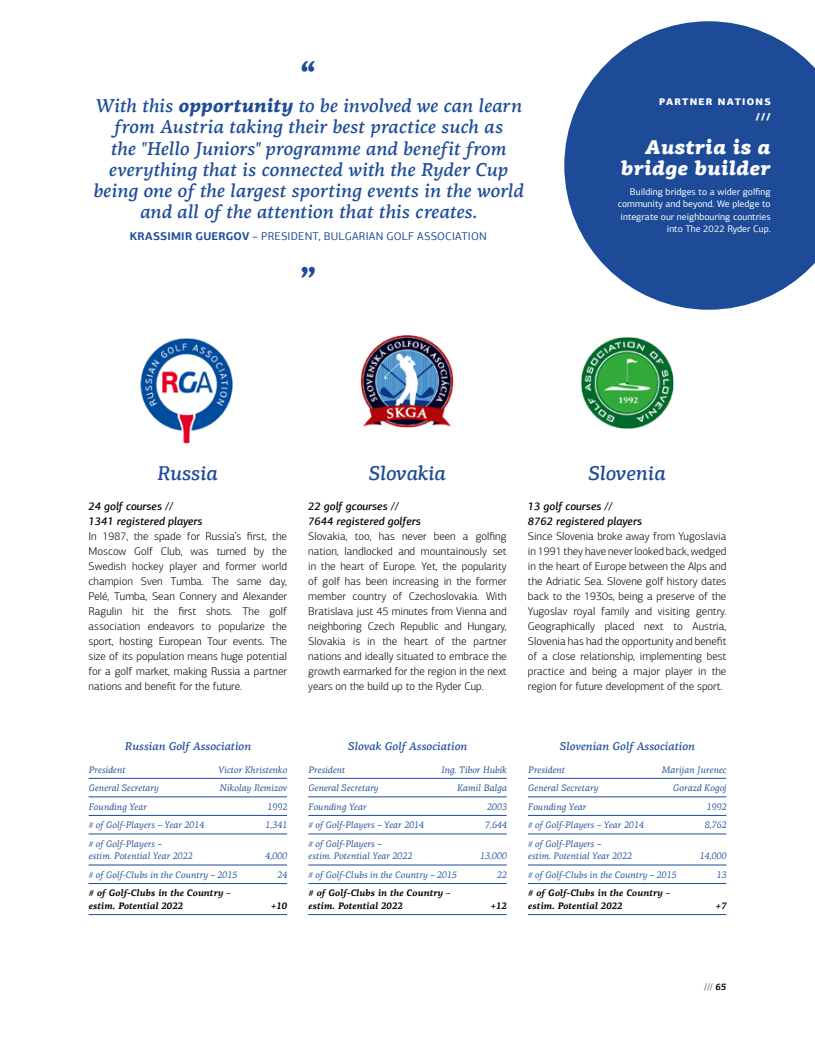
<style>
.page{position:relative;width:815px;height:1063px;background:#fff}
.page>*{position:absolute;margin:0;border:0;box-sizing:border-box;transform-origin:0 0}
.t1{font:500 41.25px "PF Agora Serif Pro";color:#1d4b98}
.t2{font:italic 900 20px/21.9px "PF Agora Slab Pro";color:#fff;text-align:right}
.t3{font:italic 500 20px "PF Agora Slab Pro";color:#1d4b98}
.t4{font:italic 500 18.75px/21.2px "PF Agora Serif Pro";letter-spacing:-.005em;color:#1d4b98;text-align:center}
.t5{font:300 11.25px/15px "PF Agora Sans Pro";color:#000}
.t6{font:italic 500 11.25px "PF Agora Serif Pro";color:#1d4b98}
.t7{font:700 11.25px "PF Agora Sans Pro";letter-spacing:.02em;color:#1d4b98}
.t8{font:11.25px "PF Agora Sans Pro";letter-spacing:.02em;color:#1d4b98}
.t9{font:9.62px/12.5px "PF Agora Sans Pro";color:#fff;text-align:right}
.t10{font:900 9.62px/15px "PF Agora Sans Pro";letter-spacing:.125em;color:#fff;text-align:right}
.t11{font:italic 9.38px/12.5px "PF Agora Serif Pro";color:#1d4b98}
.t12{font:italic 700 9.38px/12.5px "PF Agora Serif Pro";color:#000}
.t13{font:9.38px "PF Agora Serif Pro";color:#000}
.s1{font-weight:900}
.s2{font-weight:400}
.s3{font-style:inherit}
.s4{font-weight:500;font-style:italic}
.s5{font-family:"PF Agora Slab Pro";font-weight:700;font-style:italic}
</style>
<div class="page">
<hr style="left:89px;top:778px;width:198px;height:1px;background:#1d4b98">
<hr style="left:89px;top:797px;width:198px;height:1px;background:#1d4b98">
<hr style="left:89px;top:815px;width:198px;height:1px;background:#1d4b98">
<hr style="left:89px;top:834px;width:198px;height:1px;background:#1d4b98">
<hr style="left:89px;top:865px;width:198px;height:1px;background:#1d4b98">
<hr style="left:89px;top:883px;width:198px;height:1px;background:#1d4b98">
<hr style="left:89px;top:914px;width:198px;height:1px;background:#1d4b98">
<hr style="left:308px;top:778px;width:199px;height:1px;background:#1d4b98">
<hr style="left:308px;top:797px;width:199px;height:1px;background:#1d4b98">
<hr style="left:308px;top:815px;width:199px;height:1px;background:#1d4b98">
<hr style="left:308px;top:834px;width:199px;height:1px;background:#1d4b98">
<hr style="left:308px;top:865px;width:199px;height:1px;background:#1d4b98">
<hr style="left:308px;top:883px;width:199px;height:1px;background:#1d4b98">
<hr style="left:308px;top:914px;width:199px;height:1px;background:#1d4b98">
<hr style="left:528px;top:778px;width:198px;height:1px;background:#1d4b98">
<hr style="left:528px;top:797px;width:198px;height:1px;background:#1d4b98">
<hr style="left:528px;top:815px;width:198px;height:1px;background:#1d4b98">
<hr style="left:528px;top:834px;width:198px;height:1px;background:#1d4b98">
<hr style="left:528px;top:865px;width:198px;height:1px;background:#1d4b98">
<hr style="left:528px;top:883px;width:198px;height:1px;background:#1d4b98">
<hr style="left:528px;top:914px;width:198px;height:1px;background:#1d4b98">
<img style="left:140px;top:338px;width:93px;height:106px">
<img style="left:361px;top:335px;width:93px;height:93px">
<img style="left:581px;top:337px;width:93px;height:92px">
<svg style="left:564px;top:21px;width:251px;height:289px;fill:#1d4b98"></svg>
<p class="t1" style="left:299px;top:52px;width:20px">“</p>
<p class="t4" style="left:93px;top:95px;width:432px">With this <span class="s1">opportunity</span> to be involved we can learn from Austria taking their best practice such as<br>the "Hello Juniors" programme and benefit from everything that is connected with the Ryder Cup being one of the largest sporting events in the world and all of the attention that this creates.</p>
<p class="t7" style="left:130px;top:229px;width:146px">KRASSIMIR GU ERGOV <span class="s2">– President</span></p>
<p class="t8" style="left:318px;top:229px;width:28px">, Bulgarian</p>
<p class="t8" style="left:387px;top:229px;width:15px">Golf</p>
<p class="t8" style="left:417px;top:229px;width:15px">Association</p>
<p class="t1" style="left:299px;top:233px;width:19px">„</p>
<p class="t10" style="left:659px;top:94px;width:113px">PARTNER NATIONS <span class="s3">///</span></p>
<p class="t2" style="left:621px;top:136px;width:151px">Austria is a bridge builder</p>
<p class="t9" style="left:618px;top:185px;width:154px">Building bridges to a wider golfing community and beyond. We pledge to integrate our neighbouring countries into The 2022 Ryder Cup.</p>
<p class="t3" style="left:158px;top:461px;width:62px">Russia</p>
<p class="t5" style="left:89px;top:499px;width:200px"><span class="s4">24 golf courses //<br>1341 registered players<br></span>In 1987, the spade for Russia’s first, the Moscow Golf Club, was turned by the Swedish hockey player and former world champion Sven Tumba. The same day, Pelé, Tumba, Sean Connery and Alexander Ragulin hit the first shots. The golf association endeavors to popularize the sport, hosting European Tour events. The size of its population means huge potential for a golf market, making Russia a partner nations and benefit for the future.</p>
<p class="t3" style="left:369px;top:461px;width:79px">Slovakia</p>
<p class="t5" style="left:308px;top:499px;width:200px"><span class="s4">22 golf gcourses //<br>7644 registered golfers<br></span>Slovakia, too, has never been a golfing nation, landlocked and mountainously set in the heart of Europe. Yet, the popularity of golf has been increasing in the former member country of Czechoslovakia. With Bratislava just 45 minutes from Vienna and neighboring Czech Republic and Hungary, Slovakia is in the heart of the partner nations and ideally situated to embrace the growth earmarked for the region in the next years on the build up to the Ryder Cup.</p>
<p class="t3" style="left:589px;top:461px;width:79px">Slovenia</p>
<p class="t5" style="left:528px;top:499px;width:200px"><span class="s4">13 golf courses //<br>8762 registered players<br></span>Since Slovenia broke away from Yugoslavia in 1991 they have never looked back, wedged in the heart of Europe between the Alps and the Adriatic Sea. Slovene golf history dates back to the 1930s, being a preserve of the Yugoslav royal family and visiting gentry.<br>Geographically placed next to Austria, Slovenia has had the opportunity and benefit of a close relationship, implementing best practice and being a major player in the region for future development of the sport.</p>
<p class="t6" style="left:125px;top:739px;width:128px">Russian Golf Association</p>
<p class="t11" style="left:89px;top:763px;width:38px">President</p>
<p class="t11" style="left:218px;top:763px;width:71px">Victor Khristenko</p>
<p class="t11" style="left:89px;top:782px;width:72px">General Secretary</p>
<p class="t11" style="left:219px;top:782px;width:69px">Nikolay Remizov</p>
<p class="t11" style="left:89px;top:800px;width:60px">Founding Year</p>
<p class="t11" style="left:267px;top:800px;width:21px">1992</p>
<p class="t11" style="left:89px;top:819px;width:117px"># of Golf-Players – Year 2014</p>
<p class="t11" style="left:265px;top:819px;width:23px">1,341</p>
<p class="t11" style="left:89px;top:837px;width:105px"># of Golf-Players –<br>estim. Potential Year 2022</p>
<p class="t11" style="left:265px;top:850px;width:23px">4,000</p>
<p class="t6" style="left:348px;top:739px;width:121px">Slovak Golf Association</p>
<p class="t11" style="left:308px;top:763px;width:38px">President</p>
<p class="t11" style="left:441px;top:763px;width:67px">Ing. Tibor Hubík</p>
<p class="t11" style="left:308px;top:782px;width:72px">General Secretary</p>
<p class="t11" style="left:457px;top:782px;width:51px">Kamil Balga</p>
<p class="t11" style="left:308px;top:800px;width:60px">Founding Year</p>
<p class="t11" style="left:487px;top:800px;width:21px">2003</p>
<p class="t11" style="left:308px;top:819px;width:117px"># of Golf-Players – Year 2014</p>
<p class="t11" style="left:485px;top:819px;width:23px">7,644</p>
<p class="t11" style="left:308px;top:837px;width:105px"># of Golf-Players –<br>estim. Potential Year 2022</p>
<p class="t11" style="left:480px;top:850px;width:28px">13,000</p>
<p class="t6" style="left:560px;top:739px;width:137px">Slovenian Golf Association</p>
<p class="t11" style="left:528px;top:763px;width:38px">President</p>
<p class="t11" style="left:661px;top:763px;width:67px">Marijan Jurenec</p>
<p class="t11" style="left:528px;top:782px;width:72px">General Secretary</p>
<p class="t11" style="left:673px;top:782px;width:55px">Gorazd Kogoj</p>
<p class="t11" style="left:528px;top:800px;width:60px">Founding Year</p>
<p class="t11" style="left:706px;top:800px;width:21px">1992</p>
<p class="t11" style="left:528px;top:819px;width:117px"># of Golf-Players – Year 2014</p>
<p class="t11" style="left:704px;top:819px;width:23px">8,762</p>
<p class="t11" style="left:528px;top:837px;width:105px"># of Golf-Players –<br>estim. Potential Year 2022</p>
<p class="t11" style="left:699px;top:850px;width:28px">14,000</p>
<p class="t11" style="left:89px;top:868px;width:150px"># of Golf-Clubs in the Country – 2015</p>
<p class="t11" style="left:277px;top:868px;width:11px">24</p>
<p class="t12" style="left:89px;top:887px;width:144px"># of Golf-Clubs in the Country – estim. Potential 2022</p>
<p class="t12" style="left:271px;top:899px;width:18px">+10</p>
<p class="t11" style="left:308px;top:868px;width:150px"># of Golf-Clubs in the Country – 2015</p>
<p class="t11" style="left:497px;top:868px;width:11px">22</p>
<p class="t12" style="left:308px;top:887px;width:144px"># of Golf-Clubs in the Country – estim. Potential 2022</p>
<p class="t12" style="left:491px;top:899px;width:18px">+12</p>
<p class="t11" style="left:528px;top:868px;width:150px"># of Golf-Clubs in the Country – 2015</p>
<p class="t11" style="left:716px;top:868px;width:11px">13</p>
<p class="t12" style="left:528px;top:887px;width:144px"># of Golf-Clubs in the Country – estim. Potential 2022</p>
<p class="t12" style="left:716px;top:899px;width:12px">+7</p>
<p class="t13" style="left:704px;top:981px;width:24px">/// <span class="s5">65</span></p>
</div>
